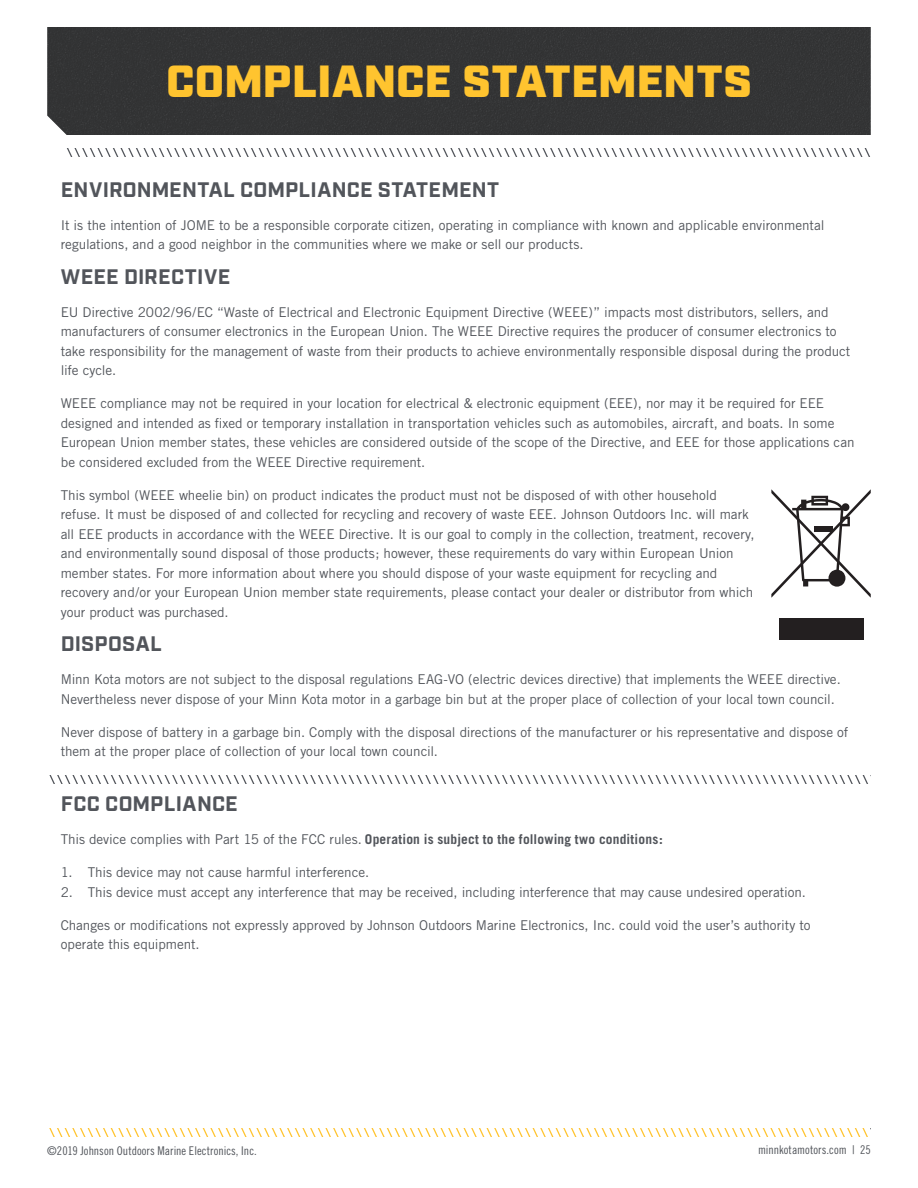
<style>
.page{position:relative;width:918px;height:1188px;background:#fff}
.page>*{position:absolute;margin:0;border:0;box-sizing:border-box;transform-origin:0 0}
.t1{font:900 45px "Industry";letter-spacing:.01em;color:#ffc42f}
.t2{font:700 21px "Industry";letter-spacing:.01em;color:#52555b}
.t3{font:13.5px/19.5px "Trade Gothic";letter-spacing:-.005em;color:#52555b}
.t4{font:700 13.5px "Trade Gothic";letter-spacing:.015em;color:#52555b}
.t5{font:12px "Trade Gothic Cond Eighteen";letter-spacing:.005em;color:#52555b}
.s1{font-weight:400}
</style>
<div class="page">
<svg style="left:49px;top:1128px;width:819px;height:8px"></svg>
<div style="left:47px;top:27px;width:824px;height:108px;background:#333435"></div>
<svg style="left:67px;top:148px;width:803px;height:8px"></svg>
<div style="left:779px;top:618px;width:84px;height:22px;background:#231f20"></div>
<svg style="left:771px;top:489px;width:100px;height:109px"></svg>
<svg style="left:50px;top:776px;width:818px;height:8px"></svg>
<h1 class="t1" style="left:166px;top:55px;width:583px">COMPLIANCE STATEMENTS</h1>
<h2 class="t2" style="left:61px;top:177px;width:440px">ENVIRONMENTAL COMPLIANCE STATEMENT</h2>
<p class="t3" style="left:61px;top:215px;width:765px">It is the intention of JOME to be a responsible corporate citizen, operating in compliance with known and applicable environmental regulations, and a good neighbor in the communities where we make or sell our products.</p>
<h2 class="t2" style="left:61px;top:264px;width:171px">WEEE DIRECTIVE</h2>
<p class="t3" style="left:61px;top:302px;width:791px">EU Directive 2002/96/EC “Waste of Electrical and Electronic Equipment Directive (WEEE)” impacts most distributors, sellers, and manufacturers of consumer electronics in the European Union. The WEEE Directive requires the producer of consumer electronics to take responsibility for the management of waste from their products to achieve environmentally responsible disposal during the product life cycle.</p>
<p class="t3" style="left:61px;top:394px;width:795px">WEEE compliance may not be required in your location for electrical &amp; electronic equipment (EEE), nor may it be required for EEE designed and intended as fixed or temporary installation in transportation vehicles such as automobiles, aircraft, and boats. In some European Union member states, these vehicles are considered outside of the scope of the Directive, and EEE for those applications can be considered excluded from the WEEE Directive requirement.</p>
<p class="t3" style="left:61px;top:485px;width:695px">This symbol (WEEE wheelie bin) on product indicates the product must not be disposed of with other household refuse. It must be disposed of and collected for recycling and recovery of waste EEE. Johnson Outdoors Inc. will mark all EEE products in accordance with the WEEE Directive. It is our goal to comply in the collection, treatment, recovery, and environmentally sound disposal of those products; however, these requirements do vary within European Union member states. For more information about where you should dispose of your waste equipment for recycling and recovery and/or your European Union member state requirements, please contact your dealer or distributor from which your product was purchased.</p>
<h2 class="t2" style="left:61px;top:631px;width:103px">DISPOSAL</h2>
<p class="t3" style="left:61px;top:670px;width:782px">Minn Kota motors are not subject to the disposal regulations EAG-VO (electric devices directive) that implements the WEEE directive.<br>Nevertheless never dispose of your Minn Kota motor in a garbage bin but at the proper place of collection of your local town council.</p>
<p class="t3" style="left:61px;top:722px;width:789px">Never dispose of battery in a garbage bin. Comply with the disposal directions of the manufacturer or his representative and dispose of them at the proper place of collection of your local town council.</p>
<h2 class="t2" style="left:61px;top:791px;width:178px">FCC COMPLIANCE</h2>
<p class="t4" style="left:61px;top:831px;width:604px"><span class="s1">This device complies with Part 15 of the FCC rules.</span> Operation is subject to the following two conditions:</p>
<p class="t3" style="left:61px;top:863px;width:310px">1. This device may not cause harmful interference.</p>
<p class="t3" style="left:61px;top:882px;width:747px">2. This device must accept any interference that may be received, including interference that may cause undesired operation.</p>
<p class="t3" style="left:61px;top:915px;width:751px">Changes or modifications not expressly approved by Johnson Outdoors Marine Electronics, Inc. could void the user’s authority to operate this equipment.</p>
<p class="t5" style="left:47px;top:1144px;width:211px">©2019 Johnson Outdoors Marine Electronics, Inc.</p>
<p class="t5" style="left:758px;top:1143px;width:114px">minnkotamotors.com | 25</p>
</div>
